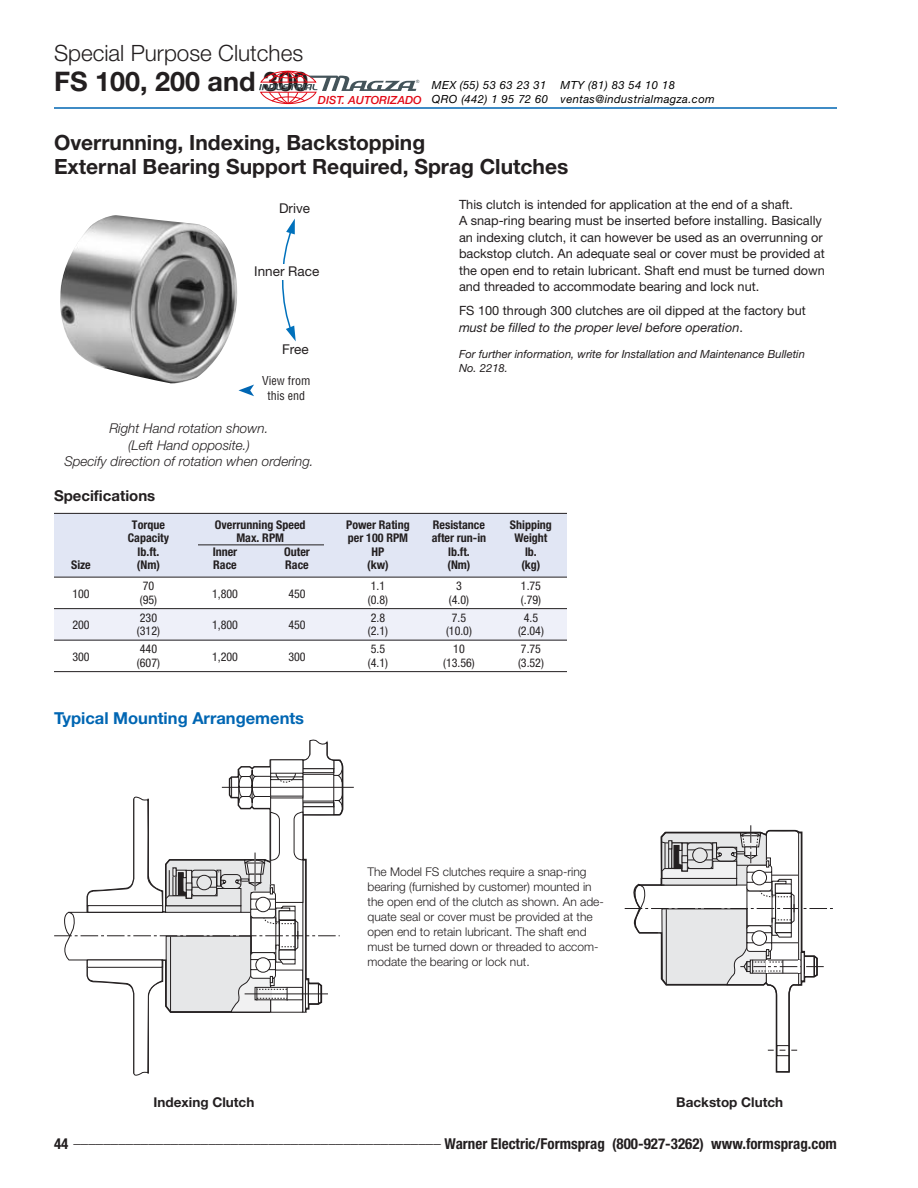
<style>
.page{position:relative;width:918px;height:1188px;background:#fff}
.page>*{position:absolute;margin:0;border:0;box-sizing:border-box;transform-origin:0 0}
.t1{font:700 27px "Helvetica Neue";color:#231f20}
.t2{font:300 22.5px "Helvetica Neue";color:#231f20}
.t3{font:700 21px/24px "Helvetica Neue";color:#231f20}
.t4{font:700 16.5px "Helvetica Neue";color:#0066b3}
.t5{font:700 condensed 15px "Helvetica Neue";color:#231f20}
.t6{font:700 15px "Helvetica Neue";color:#231f20}
.t7{font:italic 300 13.5px/16.5px "Helvetica Neue";color:#231f20;text-align:center}
.t8{font:700 13.5px "Helvetica Neue";color:#231f20}
.t9{font:13.5px "Helvetica Neue";color:#231f20}
.t10{font:12.75px/16.5px "Helvetica Neue";color:#231f20}
.t11{font:300 12px/15px "Helvetica Neue";color:#231f20}
.t12{font:700 condensed 12px "Helvetica Neue";color:#231f20}
.t13{font:condensed 12px "Helvetica Neue";color:#231f20}
.t14{font:condensed 12px/14.2px "Helvetica";color:#231f20;text-align:center}
.t15{font:italic 11.25px/14.2px "Helvetica Neue";color:#231f20}
.t16{font:italic 11.25px/14px "Helvetica Neue";letter-spacing:.035em;color:#000}
.t17{font:italic 500 11.25px "Helvetica Neue";color:#e20916}
.t18{font:4.5px "Arial";color:#44545a}
.s1{font-style:italic}
</style>
<div class="page">
<hr style="left:54px;top:107px;width:783px;height:2px;background:#0066b3">
<img style="left:60px;top:215px;width:178px;height:169px">
<svg style="left:282px;top:219px;width:14px;height:122px"></svg>
<div style="left:274px;top:264px;width:22px;height:16px;background:#fff"></div>
<svg style="left:238px;top:385px;width:16px;height:11px"></svg>
<hr style="left:222px;top:787px;width:132px;height:1px;background:#231f20">
<svg style="left:54px;top:740px;width:289px;height:335px"></svg>
<svg style="left:625px;top:825px;width:208px;height:248px"></svg>
<div style="left:54px;top:609px;width:513px;height:31px;background:#eef0f9"></div>
<div style="left:54px;top:513px;width:513px;height:64px;background:#e1e6f4"></div>
<hr style="left:54px;top:513px;width:513px;height:1px;background:#231f20">
<hr style="left:198px;top:544px;width:126px;height:1px;background:#231f20">
<hr style="left:54px;top:577px;width:513px;height:1px;background:#231f20">
<hr style="left:54px;top:608px;width:513px;height:1px;background:#231f20">
<hr style="left:54px;top:640px;width:513px;height:1px;background:#231f20">
<hr style="left:54px;top:671px;width:513px;height:1px;background:#231f20">
<svg style="left:259px;top:70px;width:157px;height:35px"></svg>
<h2 class="t2" style="left:54px;top:45px;width:251px">Special Purpose Clutches</h2>
<h1 class="t1" style="left:54px;top:72px;width:256px">FS 100, 200 and 300</h1>
<p class="t18" style="left:416px;top:79px;width:5px">®</p>
<p class="t17" style="left:318px;top:94px;width:105px">DIST. AUTORIZADO</p>
<p class="t16" style="left:432px;top:79px;width:118px">MEX (55) 53 63 23 31<br>QRO (442) 1 95 72 60</p>
<p class="t16" style="left:561px;top:79px;width:156px">MTY (81) 83 54 10 18 ventas@industrialmagza.com</p>
<h3 class="t3" style="left:54px;top:132px;width:516px">Overrunning, Indexing, Backstopping<br>External Bearing Support Required, Sprag Clutches</h3>
<p class="t10" style="left:459px;top:197px;width:368px">This clutch is intended for application at the end of a shaft.<br>A snap-ring bearing must be inserted before installing. Basically an indexing clutch, it can however be used as an overrunning or backstop clutch. An adequate seal or cover must be provided at the open end to retain lubricant. Shaft end must be turned down and threaded to accommodate bearing and lock nut.</p>
<p class="t10" style="left:459px;top:304px;width:348px">FS 100 through 300 clutches are oil dipped at the factory but <span class="s1">must be filled to the proper level before operation</span>.</p>
<p class="t15" style="left:459px;top:348px;width:348px">For further information, write for Installation and Maintenance Bulletin<br>No. 2218.</p>
<p class="t9" style="left:279px;top:203px;width:32px">Drive</p>
<p class="t9" style="left:254px;top:267px;width:66px">Inner Race</p>
<p class="t9" style="left:282px;top:344px;width:28px">Free</p>
<p class="t14" style="left:262px;top:375px;width:50px">View from this end</p>
<p class="t7" style="left:64px;top:421px;width:251px">Right Hand rotation shown.<br>(Left Hand opposite.)<br>Specify direction of rotation when ordering.</p>
<p class="t6" style="left:54px;top:490px;width:103px">Specifications</p>
<p class="t12" style="left:132px;top:520px;width:35px">Torque</p>
<p class="t12" style="left:215px;top:520px;width:92px">Overrunning Speed</p>
<p class="t12" style="left:346px;top:520px;width:65px">Power Rating</p>
<p class="t12" style="left:433px;top:520px;width:54px">Resistance</p>
<p class="t12" style="left:510px;top:520px;width:43px">Shipping</p>
<p class="t12" style="left:128px;top:534px;width:43px">Capacity</p>
<p class="t12" style="left:236px;top:534px;width:49px">Max. RPM</p>
<p class="t12" style="left:348px;top:534px;width:62px">per 100 RPM</p>
<p class="t12" style="left:432px;top:534px;width:56px">after run-in</p>
<p class="t12" style="left:514px;top:534px;width:35px">Weight</p>
<p class="t12" style="left:138px;top:547px;width:23px">lb.ft.</p>
<p class="t12" style="left:213px;top:547px;width:26px">Inner</p>
<p class="t12" style="left:284px;top:547px;width:27px">Outer</p>
<p class="t12" style="left:372px;top:547px;width:14px">HP</p>
<p class="t12" style="left:448px;top:547px;width:23px">lb.ft.</p>
<p class="t12" style="left:525px;top:547px;width:13px">lb.</p>
<p class="t12" style="left:71px;top:561px;width:21px">Size</p>
<p class="t12" style="left:137px;top:561px;width:25px">(Nm)</p>
<p class="t12" style="left:213px;top:561px;width:25px">Race</p>
<p class="t12" style="left:285px;top:561px;width:25px">Race</p>
<p class="t12" style="left:367px;top:561px;width:23px">(kw)</p>
<p class="t12" style="left:447px;top:561px;width:25px">(Nm)</p>
<p class="t12" style="left:521px;top:561px;width:21px">(kg)</p>
<p class="t13" style="left:72px;top:589px;width:19px">100</p>
<p class="t13" style="left:143px;top:582px;width:13px">70</p>
<p class="t13" style="left:371px;top:582px;width:16px">1.1</p>
<p class="t13" style="left:456px;top:582px;width:7px">3</p>
<p class="t13" style="left:521px;top:582px;width:22px">1.75</p>
<p class="t13" style="left:212px;top:589px;width:27px">1,800</p>
<p class="t13" style="left:288px;top:589px;width:19px">450</p>
<p class="t13" style="left:140px;top:595px;width:19px">(95)</p>
<p class="t13" style="left:368px;top:595px;width:22px">(0.8)</p>
<p class="t13" style="left:449px;top:595px;width:22px">(4.0)</p>
<p class="t13" style="left:521px;top:595px;width:22px">(.79)</p>
<p class="t13" style="left:72px;top:621px;width:19px">200</p>
<p class="t13" style="left:72px;top:652px;width:19px">300</p>
<p class="t13" style="left:140px;top:613px;width:19px">230</p>
<p class="t13" style="left:371px;top:613px;width:16px">2.8</p>
<p class="t13" style="left:452px;top:613px;width:16px">7.5</p>
<p class="t13" style="left:524px;top:613px;width:16px">4.5</p>
<p class="t13" style="left:212px;top:621px;width:27px">1,800</p>
<p class="t13" style="left:288px;top:621px;width:19px">450</p>
<p class="t13" style="left:137px;top:627px;width:25px">(312)</p>
<p class="t13" style="left:368px;top:627px;width:22px">(2.1)</p>
<p class="t13" style="left:446px;top:627px;width:27px">(10.0)</p>
<p class="t13" style="left:518px;top:627px;width:27px">(2.04)</p>
<p class="t13" style="left:140px;top:645px;width:19px">440</p>
<p class="t13" style="left:371px;top:645px;width:16px">5.5</p>
<p class="t13" style="left:453px;top:645px;width:13px">10</p>
<p class="t13" style="left:521px;top:645px;width:22px">7.75</p>
<p class="t13" style="left:212px;top:652px;width:27px">1,200</p>
<p class="t13" style="left:288px;top:652px;width:19px">300</p>
<p class="t13" style="left:137px;top:658px;width:25px">(607)</p>
<p class="t13" style="left:368px;top:658px;width:22px">(4.1)</p>
<p class="t13" style="left:443px;top:658px;width:33px">(13.56)</p>
<p class="t13" style="left:518px;top:658px;width:27px">(3.52)</p>
<p class="t4" style="left:54px;top:712px;width:252px">Typical Mounting Arrangements</p>
<p class="t11" style="left:368px;top:865px;width:238px">The Model FS clutches require a snap-ring bearing (furnished by customer) mounted in the open end of the clutch as shown. An ade&shy;quate seal or cover must be provided at the open end to retain lubricant. The shaft end must be turned down or threaded to accom&shy;modate the bearing or lock nut.</p>
<p class="t8" style="left:154px;top:1097px;width:102px">Indexing Clutch</p>
<p class="t8" style="left:676px;top:1097px;width:108px">Backstop Clutch</p>
<p class="t5" style="left:54px;top:1138px;width:784px">44 _________________________________________________ Warner Electric/Formsprag (800-927-3262) www.formsprag.com</p>
</div>
